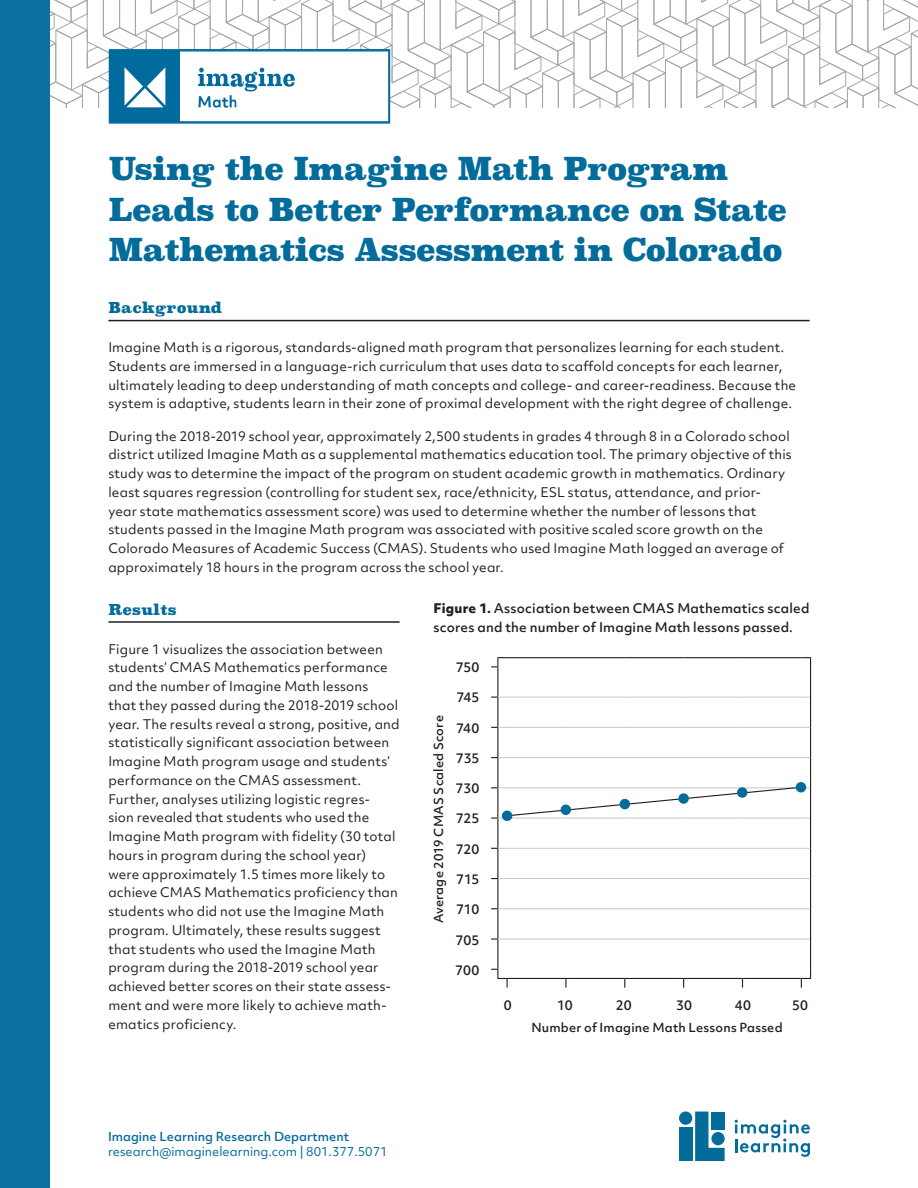
<style>
.page{position:relative;width:918px;height:1188px;background:#fff}
.page>*{position:absolute;margin:0;border:0;box-sizing:border-box;transform-origin:0 0}
.Research_Paper_Title{font:31.5px/40.5px "Superclarendon Bl";letter-spacing:-.035em;color:#036c9b}
.Subhead_with_Rule{font:15px "Superclarendon Bl";color:#036c9b}
.Regular_Text{font:12.75px/18.8px "Objektiv Mk 2";letter-spacing:.015em;color:#231f20}
.NEW_Figure_Title_Reg{font:500 12.75px/18.8px "Objektiv Mk 2";letter-spacing:.015em;color:#231f20}
.Figure_Text{font:500 12.75px "Objektiv Mk 2";letter-spacing:-.005em;color:#231f20}
.Figure_Numbers{font:500 12px "Objektiv Mk 2";letter-spacing:.015em;color:#231f20}
.t1{font:12px "Objektiv Mk 2";color:#036c9b}
.t2{font:500 12px "Objektiv Mk 2";color:#036c9b}
.s1{font-weight:800}
</style>
<div class="page">
<div style="left:0;top:0;width:50px;height:1188px;background:#0a71a0"></div>
<svg style="left:695px;top:1112px;width:30px;height:49px"></svg>
<div style="left:679px;top:1127px;width:13px;height:34px;background:#036c9b"></div>
<div style="left:679px;top:1112px;width:13px;height:13px;background:#036c9b;border-radius:50%"></div>
<div style="left:711px;top:1132px;width:14px;height:13px;background:#036c9b;border-radius:50%"></div>
<svg style="left:735px;top:1120px;width:75px;height:37px"></svg>
<svg style="left:50px;top:0;width:868px;height:124px"></svg>
<hr style="left:108px;top:320px;width:702px;height:1px;background:#231f20">
<hr style="left:108px;top:621px;width:292px;height:2px;background:#231f20">
<hr style="left:507px;top:657px;width:59px;height:1px;background:#231f20">
<hr style="left:566px;top:657px;width:59px;height:1px;background:#231f20">
<hr style="left:625px;top:657px;width:59px;height:1px;background:#231f20">
<hr style="left:684px;top:657px;width:59px;height:1px;background:#231f20">
<hr style="left:743px;top:657px;width:58px;height:1px;background:#231f20">
<svg style="left:801px;top:657px;width:10px;height:10px"></svg>
<svg style="left:491px;top:657px;width:16px;height:10px"></svg>
<hr style="left:497px;top:667px;width:1px;height:30px;background:#231f20">
<hr style="left:810px;top:667px;width:1px;height:30px;background:#231f20">
<svg style="left:491px;top:697px;width:320px;height:291px"></svg>
<div style="left:502px;top:811px;width:10px;height:10px;background:#036c9b;border-radius:50%"></div>
<div style="left:620px;top:799px;width:10px;height:10px;background:#036c9b;border-radius:50%"></div>
<div style="left:737px;top:787px;width:11px;height:11px;background:#036c9b;border-radius:50%"></div>
<div style="left:561px;top:805px;width:10px;height:10px;background:#036c9b;border-radius:50%"></div>
<div style="left:678px;top:793px;width:11px;height:11px;background:#036c9b;border-radius:50%"></div>
<div style="left:796px;top:782px;width:10px;height:11px;background:#036c9b;border-radius:50%"></div>
<p class="Research_Paper_Title" style="left:108px;top:149px;width:680px">Using the Imagine Math Program<br>Leads to Better Performance on State<br>Mathematics Assessment in Colorado</p>
<p class="Subhead_with_Rule" style="left:108px;top:299px;width:115px">Background</p>
<p class="Regular_Text" style="left:108px;top:338px;width:689px">Imagine Math is a rigorous, standards-aligned math program that personalizes learning for each student.<br>Students are immersed in a language-rich curriculum that uses data to scaffold concepts for each learner, ultimately leading to deep understanding of math concepts and college- and career-readiness. Because the system is adaptive, students learn in their zone of proximal development with the right degree of challenge.</p>
<p class="Regular_Text" style="left:108px;top:426px;width:685px">During the 2018-2019 school year, approximately 2,500 students in grades 4 through 8 in a Colorado school district utilized Imagine Math as a supplemental mathematics education tool. The primary objective of this study was to determine the impact of the program on student academic growth in mathematics. Ordinary least squares regression (controlling for student sex, race/ethnicity, ESL status, attendance, and prior&shy;year state mathematics assessment score) was used to determine whether the number of lessons that students passed in the Imagine Math program was associated with positive scaled score growth on the Colorado Measures of Academic Success (CMAS). Students who used Imagine Math logged an average of approximately 18 hours in the program across the school year.</p>
<p class="Subhead_with_Rule" style="left:108px;top:600px;width:70px">Results</p>
<p class="Regular_Text" style="left:108px;top:639px;width:293px">Figure 1 visualizes the association between students’ CMAS Mathematics performance and the number of Imagine Math lessons<br>that they passed during the 2018-2019 school year. The results reveal a strong, positive, and statistically significant association between Imagine Math program usage and students’ performance on the CMAS assessment.<br>Further, analyses utilizing logistic regres-<br>sion revealed that students who used the Imagine Math program with fidelity (30 total hours in program during the school year) were approximately 1.5 times more likely to achieve CMAS Mathematics proficiency than students who did not use the Imagine Math program. Ultimately, these results suggest that students who used the Imagine Math program during the 2018-2019 school year achieved better scores on their state assess&shy;ment and were more likely to achieve math&shy;ematics proficiency.</p>
<p class="NEW_Figure_Title_Reg" style="left:434px;top:599px;width:377px"><span class="s1">Figure 1.</span> Association between CMAS Mathematics scaled scores and the number of Imagine Math lessons passed.</p>
<p class="Figure_Text" style="left:456px;top:658px;width:25px">750</p>
<p class="Figure_Text" style="left:456px;top:689px;width:25px">745</p>
<p class="Figure_Text" style="left:456px;top:719px;width:25px">740</p>
<p class="Figure_Text" style="left:456px;top:749px;width:25px">735</p>
<p class="Figure_Text" style="left:456px;top:779px;width:25px">730</p>
<p class="Figure_Text" style="left:456px;top:810px;width:25px">725</p>
<p class="Figure_Text" style="left:456px;top:840px;width:25px">720</p>
<p class="Figure_Text" style="left:456px;top:870px;width:25px">715</p>
<p class="Figure_Text" style="left:456px;top:901px;width:25px">710</p>
<p class="Figure_Text" style="left:456px;top:931px;width:25px">705</p>
<p class="Figure_Text" style="left:455px;top:961px;width:26px">700</p>
<p class="Figure_Numbers" style="left:430px;top:923px;width:209px;rotate:-90deg">Average 2019 CMAS Scaled Score</p>
<p class="Figure_Text" style="left:504px;top:996px;width:9px">0</p>
<p class="Figure_Text" style="left:557px;top:996px;width:17px">10</p>
<p class="Figure_Text" style="left:616px;top:996px;width:17px">20</p>
<p class="Figure_Text" style="left:676px;top:996px;width:17px">30</p>
<p class="Figure_Text" style="left:735px;top:996px;width:18px">40</p>
<p class="Figure_Text" style="left:792px;top:996px;width:17px">50</p>
<p class="Figure_Numbers" style="left:531px;top:1019px;width:253px">Number of Imagine Math Lessons Passed</p>
<p class="t2" style="left:108px;top:1128px;width:243px">Imagine Learning Research Department</p>
<p class="t1" style="left:108px;top:1143px;width:281px">research@imaginelearning.com | 801.377.5071</p>
</div>
